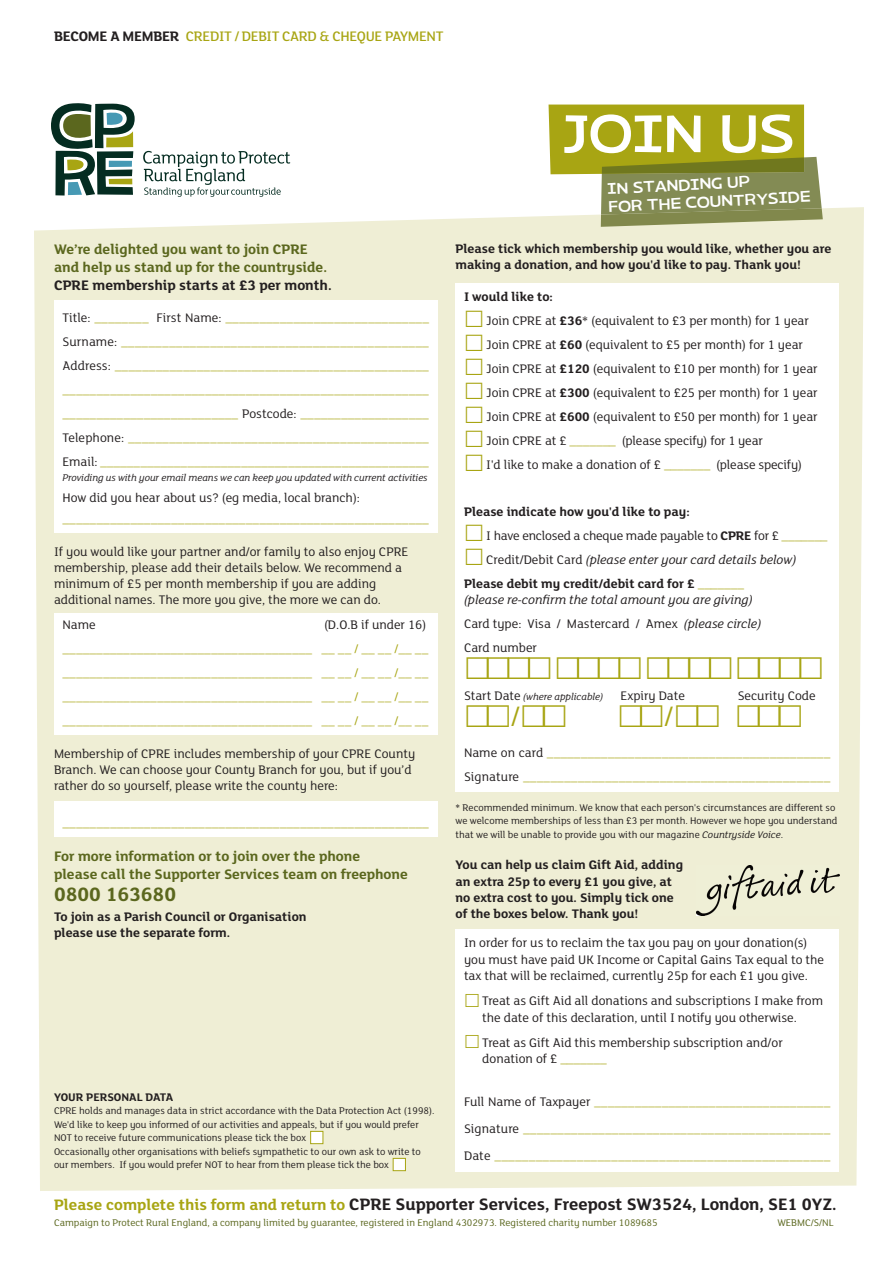
<style>
.page{position:relative;width:893px;height:1263px;background:#fff}
.page>*{position:absolute;margin:0;border:0;box-sizing:border-box;transform-origin:0 0}
.t1{font:51px "Rustic Open";letter-spacing:-.02em;color:#fff}
.t2{font:27px "Helvetica";color:#a8a513}
.t3{font:700 21px "FS Lola";color:#5b671e}
.t4{font:700 18px "FS Lola";color:#231f20}
.t5{font:700 15px/18px "FS Lola";color:#5b671e}
.t6{font:500 15px "FS Lola";letter-spacing:-.02em;color:#a8a513}
.t7{font:700 15px "FS Lola";color:#231f20}
.t8{font:15px/18px "Rustic Open";color:#fff}
.t9{font:13.5px/24px "FS Lola";color:#231f20}
.t10{font:13.5px/24px "FS Lola";letter-spacing:.005em;color:#a8a513;text-align:justify}
.t11{font:700 13.5px/16.2px "FS Lola";color:#231f20}
.t12{font:italic 13.5px/24px "FS Lola";color:#231f20}
.t13{font:700 12px "FS Lola";color:#231f20}
.t14{font:10.5px/13.5px "FS Lola";color:#231f20}
.t15{font:10.5px "FS Lola";color:#5b671e}
.t16{font:italic 10.5px "FS Lola";letter-spacing:-.005em;color:#231f20}
.s1{font-weight:700;color:#231f20}
.s2{color:#231f20}
.s3{font-weight:700}
.s4{color:#a8a513}
.s5{font-style:normal}
.s6{font-weight:400;color:#a8a513}
.s7{font-style:normal;font-size:13.5px}
.s8{font-style:italic}
.s9{font-size:16.5px;color:#a8a513}
</style>
<div class="page">
<svg style="left:143px;top:151px;width:147px;height:46px"></svg>
<svg style="left:51px;top:103px;width:84px;height:93px"></svg>
<div style="left:34px;top:207px;width:830px;height:984px;background:#efeed5"></div>
<div style="left:54px;top:300px;width:383px;height:232px;background:#fff"></div>
<div style="left:54px;top:613px;width:383px;height:121px;background:#fff"></div>
<div style="left:54px;top:802px;width:383px;height:35px;background:#fff"></div>
<div style="left:455px;top:283px;width:384px;height:508px;background:#fff"></div>
<div style="left:455px;top:929px;width:384px;height:243px;background:#fff"></div>
<img style="left:697px;top:865px;width:142px;height:50px">
<svg style="left:549px;top:105px;width:274px;height:122px;background:#a3a549"></svg>
<div style="left:311px;top:1131px;width:12px;height:12px;background:#fff"></div>
<div style="left:310px;top:1131px;width:13px;height:13px;border:1px solid #a8a513"></div>
<div style="left:393px;top:1158px;width:12px;height:12px;background:#fff"></div>
<div style="left:393px;top:1158px;width:13px;height:13px;border:1px solid #a8a513"></div>
<p class="t6" style="left:54px;top:32px;width:391px"><span class="s1">BECOME A MEMBER</span> CREDIT / DEBIT CARD &amp; CHEQUE PAYMENT</p>
<p class="t5" style="left:54px;top:242px;width:275px">We’re delighted you want to join CPRE and help us stand up for the countryside.</p>
<p class="t7" style="left:54px;top:280px;width:279px">CPRE membership starts at £3 per month.</p>
<p class="t10" style="left:63px;top:307px;width:368px"><span class="s2">Title:</span> ________ <span class="s2">First Name:</span> ______________________________ <span class="s2">Surname:</span> _____________________________________________ <span class="s2">Address:</span> ______________________________________________ ______________________________________________________ __________________________ <span class="s2">Postcode:</span> ___________________ <span class="s2">Telephone:</span> ____________________________________________ <span class="s2">Email:</span> _________________________________________________</p>
<p class="t16" style="left:63px;top:475px;width:367px">Providing us with your email means we can keep you updated with current activities</p>
<p class="t9" style="left:63px;top:487px;width:299px">How did you hear about us? (eg media, local branch):</p>
<p class="t10" style="left:63px;top:508px;width:368px">______________________________________________________</p>
<p class="t9" style="left:54px;top:545px;width:356px;line-height:16.2px">If you would like your partner and/or family to also enjoy CPRE membership, please add their details below. We recommend a minimum of £5 per month membership if you are adding additional names. The more you give, the more we can do.</p>
<p class="t9" style="left:63px;top:614px;width:35px">Name</p>
<p class="t9" style="left:324px;top:614px;width:104px">(D.O.B if under 16)</p>
<p class="t10" style="left:63px;top:638px;width:367px">_____________________________________ __ __ / __ __ /__ __ _____________________________________ __ __ / __ __ /__ __ _____________________________________ __ __ / __ __ /__ __ _____________________________________ __ __ / __ __ /__ __</p>
<p class="t9" style="left:54px;top:747px;width:363px;line-height:16.2px">Membership of CPRE includes membership of your CPRE County<br>Branch. We can choose your County Branch for you, but if you’d rather do so yourself, please write the county here:</p>
<p class="t10" style="left:63px;top:812px;width:368px">______________________________________________________</p>
<p class="t5" style="left:54px;top:849px;width:355px">For more information or to join over the phone<br>please call the Supporter Services team on freephone</p>
<h3 class="t3" style="left:54px;top:888px;width:124px">0800 163680</h3>
<p class="t11" style="left:54px;top:910px;width:254px">To join as a Parish Council or Organisation please use the separate form.</p>
<p class="t13" style="left:54px;top:1093px;width:121px">YOUR PERSONAL DATA</p>
<p class="t14" style="left:54px;top:1105px;width:382px">CPRE holds and manages data in strict accordance with the Data Protection Act (1998).<br>We'd like to keep you informed of our activities and appeals, but if you would prefer NOT to receive future communications please tick the box<br>Occasionally other organisations with beliefs sympathetic to our own ask to write to our members. If you would prefer NOT to hear from them please tick the box</p>
<h1 class="t1" style="left:562px;top:105px;width:235px">JOIN US</h1>
<p class="t8" style="left:607px;top:180px;width:204px;rotate:-3deg">IN STANDING UP<br>FOR THE COUNTRYSIDE</p>
<p class="t11" style="left:455px;top:242px;width:377px">Please tick which membership you would like, whether you are making a donation, and how you'd like to pay. Thank you!</p>
<p class="t9" style="left:486px;top:286px;width:333px;text-indent:-22px"><span class="s3">I would like to:<br></span>Join CPRE at <span class="s3">£36</span>* (equivalent to £3 per month) for 1 year Join CPRE at <span class="s3">£60</span> (equivalent to £5 per month) for 1 year Join CPRE at <span class="s3">£120</span> (equivalent to £10 per month) for 1 year Join CPRE at <span class="s3">£300</span> (equivalent to £25 per month) for 1 year Join CPRE at <span class="s3">£600</span> (equivalent to £50 per month) for 1 year Join CPRE at £ <span class="s4">_______</span> (please specify) for 1 year<br>I'd like to make a donation of £ <span class="s4">_______</span> (please specify)</p>
<p class="t11" style="left:464px;top:505px;width:227px">Please indicate how you'd like to pay:</p>
<p class="t9" style="left:486px;top:525px;width:343px">I have enclosed a cheque made payable to <span class="s3">CPRE</span> for £ <span class="s4">_______</span></p>
<p class="t12" style="left:486px;top:549px;width:312px"><span class="s5">Credit/Debit Card</span> (please enter your card details below)</p>
<p class="t11" style="left:464px;top:577px;width:282px">Please debit my credit/debit card for £ <span class="s6">_______</span></p>
<p class="t12" style="left:464px;top:589px;width:299px">(please re-confirm the total amount you are giving)<br><span class="s5">Card type: Visa / Mastercard / Amex</span> (please circle)<br><span class="s5">Card number</span></p>
<p class="t16" style="left:464px;top:693px;width:141px"><span class="s7">Start Date</span> (where applicable)</p>
<p class="t9" style="left:620px;top:685px;width:66px">Expiry Date</p>
<p class="t9" style="left:738px;top:685px;width:79px">Security Code</p>
<h2 class="t2" style="left:511px;top:701px;width:9px">/</h2>
<h2 class="t2" style="left:665px;top:701px;width:9px">/</h2>
<p class="t10" style="left:464px;top:742px;width:368px"><span class="s2">Name on card</span> __________________________________________<br><span class="s2">Signature</span> _____________________________________________</p>
<p class="t14" style="left:455px;top:803px;width:384px;line-height:12.6px">* Recommended minimum. We know that each person's circumstances are different so we welcome memberships of less than £3 per month. However we hope you understand</p>
<p class="t14" style="left:455px;top:828px;width:329px">that we will be unable to provide you with our magazine <span class="s8">Countryside Voice</span>.</p>
<p class="t11" style="left:455px;top:858px;width:229px">You can help us claim Gift Aid, adding an extra 25p to every £1 you give, at no extra cost to you. Simply tick one of the boxes below. Thank you!</p>
<p class="t9" style="left:464px;top:936px;width:362px;line-height:16.5px">In order for us to reclaim the tax you pay on your donation(s) you must have paid UK Income or Capital Gains Tax equal to the tax that will be reclaimed, currently 25p for each £1 you give.</p>
<p class="t9" style="left:482px;top:994px;width:342px;line-height:16.5px">Treat as Gift Aid all donations and subscriptions I make from the date of this declaration, until I notify you otherwise.</p>
<p class="t9" style="left:482px;top:1035px;width:302px;line-height:16.5px">Treat as Gift Aid this membership subscription and/or donation of £ <span class="s4">_______</span></p>
<p class="t10" style="left:464px;top:1090px;width:368px;line-height:27px"><span class="s2">Full Name of Taxpayer</span> ___________________________________ <span class="s2">Signature</span> _____________________________________________ <span class="s2">Date</span> _________________________________________________</p>
<h3 class="t4" style="left:54px;top:1198px;width:784px"><span class="s9">Please complete this form and return to</span> CPRE Supporter Services, Freepost SW3524, London, SE1 0YZ.</h3>
<p class="t15" style="left:54px;top:1220px;width:605px">Campaign to Protect Rural England, a company limited by guarantee, registered in England 4302973. Registered charity number 1089685</p>
<p class="t15" style="left:777px;top:1220px;width:58px">WEBMC/S/NL</p>
</div>
